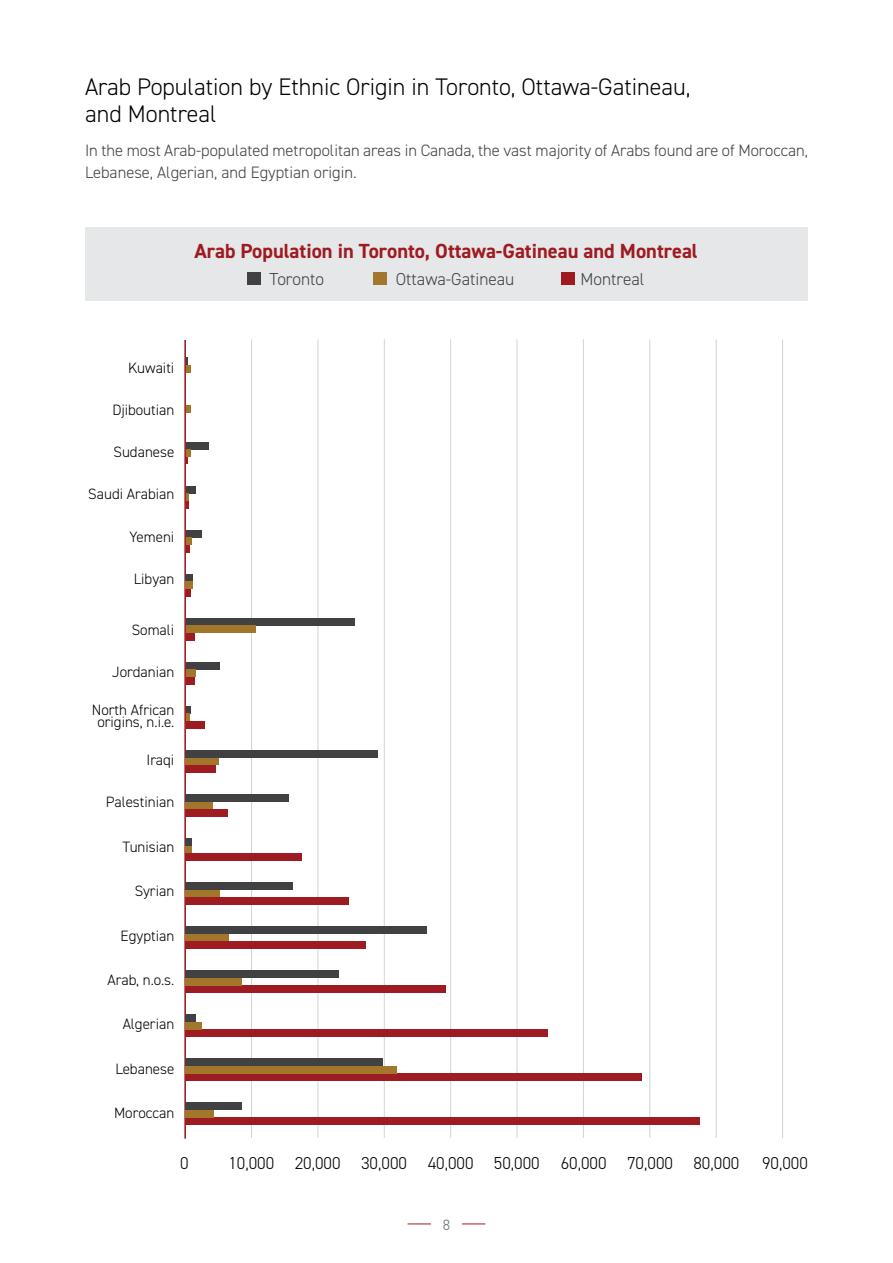
<style>
.page{position:relative;width:893px;height:1263px;background:#fff}
.page>*{position:absolute;margin:0;border:0;box-sizing:border-box;transform-origin:0 0}
.t1{font:300 24px/27px "DIN2014";color:#000}
.t2{font:700 20.4px "DIN2014";color:#9e1b21}
.t3{font:300 17.25px "DIN2014";color:#000}
.t4{font:300 17.25px "DIN2014";color:#414042}
.t5{font:300 16.5px/21.5px "DIN2014";color:#414042}
.t6{font:300 15px/12px "DIN2014";color:#000;text-align:center}
.t7{font:300 15px "DIN2014";color:#6d6e71}
</style>
<div class="page">
<svg style="left:462px;top:1224px;width:23px;height:1px"></svg>
<svg style="left:408px;top:1224px;width:23px;height:1px"></svg>
<hr style="left:251px;top:339px;width:1px;height:799px;background:#d1d3d4">
<hr style="left:318px;top:339px;width:1px;height:799px;background:#d1d3d4">
<hr style="left:450px;top:339px;width:1px;height:799px;background:#d1d3d4">
<hr style="left:384px;top:339px;width:1px;height:799px;background:#d1d3d4">
<hr style="left:583px;top:339px;width:1px;height:799px;background:#d1d3d4">
<hr style="left:716px;top:339px;width:1px;height:799px;background:#d1d3d4">
<hr style="left:517px;top:339px;width:1px;height:799px;background:#d1d3d4">
<hr style="left:649px;top:339px;width:1px;height:799px;background:#d1d3d4">
<hr style="left:782px;top:339px;width:1px;height:799px;background:#d1d3d4">
<div style="left:85px;top:227px;width:722px;height:74px;background:#e6e7e8"></div>
<hr style="left:184px;top:340px;width:2px;height:799px;background:#9e1b21">
<div style="left:248px;top:272px;width:13px;height:13px;background:#414042"></div>
<div style="left:374px;top:272px;width:13px;height:13px;background:#a2762b"></div>
<div style="left:562px;top:272px;width:13px;height:13px;background:#9e1b21"></div>
<div style="left:186px;top:721px;width:18px;height:7px;background:#9e1b21"></div>
<svg style="left:186px;top:706px;width:4px;height:15px"></svg>
<div style="left:186px;top:677px;width:8px;height:7px;background:#9e1b21"></div>
<div style="left:186px;top:662px;width:34px;height:8px;background:#414042"></div>
<div style="left:186px;top:670px;width:9px;height:7px;background:#a2762b"></div>
<svg style="left:186px;top:589px;width:4px;height:7px"></svg>
<div style="left:186px;top:574px;width:7px;height:8px;background:#414042"></div>
<div style="left:186px;top:582px;width:7px;height:7px;background:#a2762b"></div>
<svg style="left:186px;top:545px;width:3px;height:7px"></svg>
<div style="left:186px;top:530px;width:16px;height:7px;background:#414042"></div>
<div style="left:186px;top:537px;width:6px;height:8px;background:#a2762b"></div>
<div style="left:186px;top:486px;width:10px;height:7px;background:#414042"></div>
<svg style="left:186px;top:493px;width:2px;height:15px"></svg>
<div style="left:186px;top:442px;width:23px;height:7px;background:#414042"></div>
<svg style="left:186px;top:449px;width:4px;height:15px"></svg>
<svg style="left:186px;top:405px;width:4px;height:8px"></svg>
<svg style="left:186px;top:358px;width:4px;height:14px"></svg>
<div style="left:186px;top:633px;width:8px;height:7px;background:#9e1b21"></div>
<div style="left:186px;top:618px;width:169px;height:8px;background:#414042"></div>
<div style="left:186px;top:626px;width:69px;height:7px;background:#a2762b"></div>
<div style="left:185px;top:1117px;width:515px;height:7px;background:#9e1b21"></div>
<div style="left:185px;top:1110px;width:29px;height:7px;background:#a2762b"></div>
<div style="left:185px;top:1102px;width:57px;height:8px;background:#414042"></div>
<div style="left:185px;top:1073px;width:457px;height:7px;background:#9e1b21"></div>
<div style="left:185px;top:1066px;width:211px;height:7px;background:#a2762b"></div>
<div style="left:185px;top:1058px;width:198px;height:8px;background:#414042"></div>
<div style="left:185px;top:1029px;width:363px;height:7px;background:#9e1b21"></div>
<div style="left:185px;top:1022px;width:17px;height:7px;background:#a2762b"></div>
<div style="left:185px;top:1014px;width:11px;height:8px;background:#414042"></div>
<div style="left:185px;top:985px;width:260px;height:7px;background:#9e1b21"></div>
<div style="left:185px;top:978px;width:57px;height:7px;background:#a2762b"></div>
<div style="left:185px;top:970px;width:154px;height:8px;background:#414042"></div>
<div style="left:185px;top:941px;width:180px;height:7px;background:#9e1b21"></div>
<div style="left:185px;top:934px;width:44px;height:7px;background:#a2762b"></div>
<div style="left:185px;top:926px;width:242px;height:8px;background:#414042"></div>
<div style="left:185px;top:897px;width:164px;height:7px;background:#9e1b21"></div>
<div style="left:185px;top:890px;width:35px;height:7px;background:#a2762b"></div>
<div style="left:185px;top:882px;width:107px;height:8px;background:#414042"></div>
<div style="left:185px;top:853px;width:116px;height:7px;background:#9e1b21"></div>
<div style="left:185px;top:846px;width:7px;height:7px;background:#a2762b"></div>
<div style="left:185px;top:838px;width:7px;height:8px;background:#414042"></div>
<div style="left:185px;top:809px;width:42px;height:7px;background:#9e1b21"></div>
<div style="left:185px;top:802px;width:27px;height:7px;background:#a2762b"></div>
<div style="left:185px;top:794px;width:103px;height:8px;background:#414042"></div>
<div style="left:185px;top:765px;width:30px;height:7px;background:#9e1b21"></div>
<div style="left:185px;top:758px;width:34px;height:7px;background:#a2762b"></div>
<div style="left:185px;top:750px;width:193px;height:8px;background:#414042"></div>
<h1 class="t1" style="left:85px;top:74px;width:607px">Arab Population by Ethnic Origin in Toronto, Ottawa-Gatineau, and Montreal</h1>
<p class="t5" style="left:85px;top:140px;width:724px">In the most Arab-populated metropolitan areas in Canada, the vast majority of Arabs found are of Moroccan,<br>Lebanese, Algerian, and Egyptian origin.</p>
<h2 class="t2" style="left:194px;top:238px;width:505px">Arab Population in Toronto, Ottawa-Gatineau and Montreal</h2>
<p class="t4" style="left:270px;top:269px;width:56px">Toronto</p>
<p class="t4" style="left:396px;top:269px;width:120px">Ottawa-Gatineau</p>
<p class="t4" style="left:580px;top:269px;width:66px">Montreal</p>
<p class="t6" style="left:128px;top:361px;width:48px">Kuwaiti</p>
<p class="t6" style="left:112px;top:404px;width:63px">Djiboutian</p>
<p class="t6" style="left:114px;top:446px;width:62px">Sudanese</p>
<p class="t6" style="left:88px;top:488px;width:88px">Saudi Arabian</p>
<p class="t6" style="left:130px;top:530px;width:46px">Yemeni</p>
<p class="t6" style="left:134px;top:573px;width:42px">Libyan</p>
<p class="t6" style="left:132px;top:624px;width:44px">Somali</p>
<p class="t6" style="left:112px;top:666px;width:64px">Jordanian</p>
<p class="t6" style="left:92px;top:704px;width:84px">North African origins, n.i.e.</p>
<p class="t6" style="left:146px;top:754px;width:29px">Iraqi</p>
<p class="t6" style="left:106px;top:796px;width:70px">Palestinian</p>
<p class="t6" style="left:123px;top:841px;width:53px">Tunisian</p>
<p class="t6" style="left:135px;top:885px;width:41px">Syrian</p>
<p class="t6" style="left:121px;top:929px;width:55px">Egyptian</p>
<p class="t6" style="left:108px;top:974px;width:68px">Arab, n.o.s.</p>
<p class="t6" style="left:123px;top:1018px;width:53px">Algerian</p>
<p class="t6" style="left:115px;top:1063px;width:60px">Lebanese</p>
<p class="t6" style="left:114px;top:1107px;width:62px">Moroccan</p>
<p class="t3" style="left:180px;top:1153px;width:10px">0</p>
<p class="t3" style="left:228px;top:1153px;width:512px">10,000 20,000 30,000 40,000 50,000 60,000 70,000 80,000</p>
<p class="t3" style="left:762px;top:1153px;width:47px">90,000</p>
<p class="t7" style="left:443px;top:1215px;width:9px">8</p>
</div>
